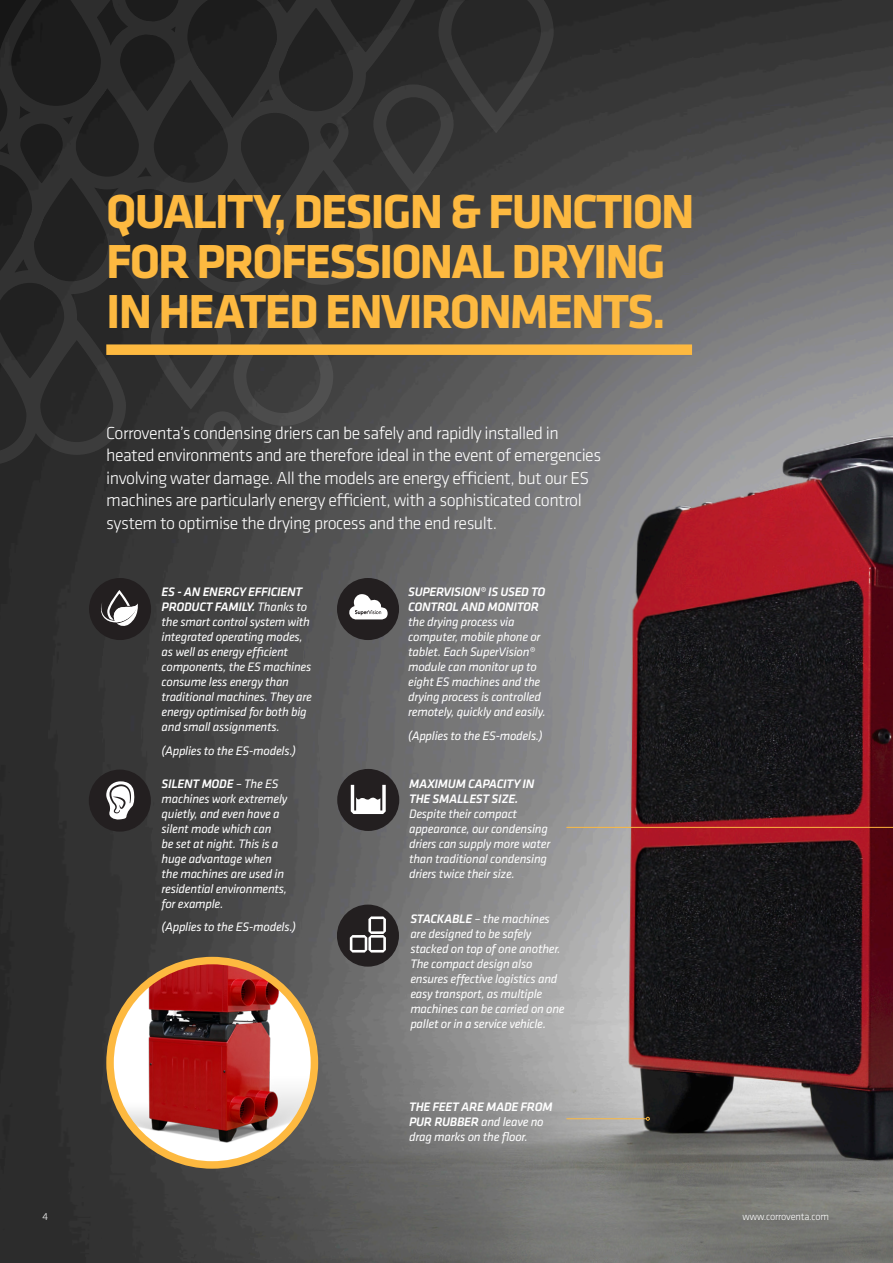
<style>
.page{position:relative;width:893px;height:1263px;background:#fff}
.page>*{position:absolute;margin:0;border:0;box-sizing:border-box;transform-origin:0 0}
.Rubrik{font:700 49.5px "Klavika";letter-spacing:-.04em;color:#fdb940}
.Ingress{font:300 18px/22.5px "Klavika";letter-spacing:-.03em;color:#fff}
.Rubrik_fakta_neg{font:italic 12.75px/15px "Klavika";letter-spacing:-.02em;color:#fff}
.t1{font:300 10.5px "Klavika";letter-spacing:-.02em;color:#fff}
.s1{font-weight:500}
</style>
<div class="page">
<img style="left:0;top:0;width:893px;height:1263px">
<svg style="left:0;top:0;width:555px;height:471px;background:#373737"></svg>
<svg style="left:0;top:104px;width:82px;height:402px;background:#292929"></svg>
<div style="left:106px;top:344px;width:586px;height:11px;background:#fdb940"></div>
<svg style="left:89px;top:578px;width:62px;height:62px;background:#423f40"></svg>
<svg style="left:337px;top:769px;width:62px;height:62px;background:#524f50"></svg>
<svg style="left:89px;top:769px;width:62px;height:63px;background:#4e4c4c"></svg>
<svg style="left:337px;top:904px;width:62px;height:63px;background:#4b4949"></svg>
<hr style="left:566px;top:827px;width:327px;height:1px;background:#fdb940">
<hr style="left:566px;top:1118px;width:80px;height:1px;background:#fdb940">
<svg style="left:646px;top:1117px;width:4px;height:4px"></svg>
<svg style="left:337px;top:578px;width:62px;height:62px;background:#555253"></svg>
<img style="left:110px;top:960px;width:204px;height:205px;border-radius:102px">
<div style="left:106px;top:957px;width:212px;height:212px;border:8px solid #fdb940;border-radius:50%"></div>
<p class="Rubrik" style="left:106px;top:176px;width:590px">QUALITY, DESIGN &amp; FUNCTION</p>
<p class="Rubrik" style="left:106px;top:226px;width:561px">FOR PROFESSIONAL DRYING</p>
<p class="Rubrik" style="left:106px;top:275px;width:561px">IN HEATED ENVIRONMENTS.</p>
<p class="Ingress" style="left:106px;top:421px;width:496px">Corroventa’s condensing driers can be safely and rapidly installed in heated environments and are therefore ideal in the event of emergencies involving water damage. All the models are energy efficient, but our ES machines are particularly energy efficient, with a sophisticated control system to optimise the drying process and the end result.</p>
<p class="Rubrik_fakta_neg" style="left:408px;top:584px;width:139px"><span class="s1">SUPERVISION® IS USED TO<br>CONTROL AND MONITOR </span>the drying process via computer, mobile phone or tablet. Each SuperVision® module can monitor up to eight ES machines and the drying process is controlled remotely, quickly and easily.</p>
<p class="Rubrik_fakta_neg" style="left:408px;top:728px;width:136px">(Applies to the ES-models.)</p>
<p class="Rubrik_fakta_neg" style="left:162px;top:584px;width:152px"><span class="s1">ES - AN ENERGY EFFICIENT<br>PRODUCT FAMILY.</span> Thanks to the smart control system with integrated operating modes, as well as energy efficient components, the ES machines consume less energy than traditional machines. They are energy optimised for both big and small assignments.</p>
<p class="Rubrik_fakta_neg" style="left:162px;top:743px;width:136px">(Applies to the ES-models.)</p>
<p class="Rubrik_fakta_neg" style="left:162px;top:776px;width:127px"><span class="s1">SILENT MODE</span> – The ES machines work extremely quietly, and even have a silent mode which can<br>be set at night. This is a huge advantage when the machines are used in residential environments, for example.</p>
<p class="Rubrik_fakta_neg" style="left:162px;top:919px;width:136px">(Applies to the ES-models.)</p>
<p class="Rubrik_fakta_neg" style="left:410px;top:911px;width:156px"><span class="s1">STACKABLE</span> – the machines are designed to be safely stacked on top of one another.<br>The compact design also ensures effective logistics and easy transport, as multiple machines can be carried on one pallet or in a service vehicle.</p>
<p class="Rubrik_fakta_neg" style="left:409px;top:776px;width:143px"><span class="s1">MAXIMUM CAPACITY IN<br>THE SMALLEST SIZE.<br></span>Despite their compact appearance, our condensing driers can supply more water than traditional condensing driers twice their size.</p>
<p class="Rubrik_fakta_neg" style="left:409px;top:1099px;width:145px"><span class="s1">THE FEET ARE MADE FROM<br>PUR RUBBER</span> and leave no drag marks on the floor.</p>
<p class="t1" style="left:43px;top:1211px;width:7px">4</p>
<p class="t1" style="left:743px;top:1211px;width:88px">www.corroventa.com</p>
</div>
